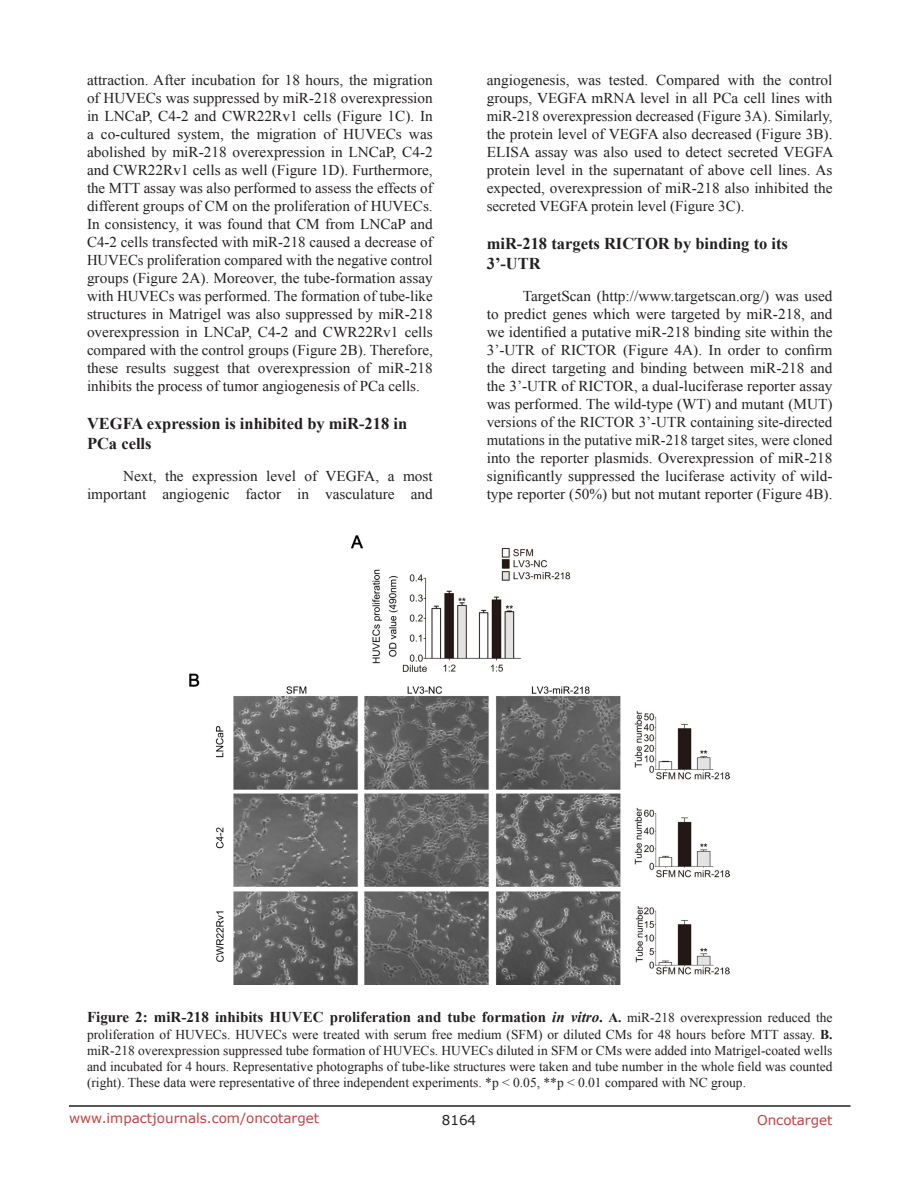
<style>
.page{position:relative;width:918px;height:1188px;background:#fff}
.page>*{position:absolute;margin:0;border:0;box-sizing:border-box;transform-origin:0 0}
.SubHeading{font:700 16.5px/19.8px "Times New Roman";color:#231f20}
.BodyText{font:15px/18px "Times New Roman";color:#231f20;text-align:justify}
.figuretext{font:700 15px "Times New Roman";color:#231f20}
.figuretext-2{font:13.5px/16.2px "Times New Roman";color:#231f20;text-align:justify}
.t1{font:13.5px "Verdana";color:#c24141}
.t2{font:13.5px "Verdana";color:#231f20}
.s1{font-style:italic}
.s2{font-size:13.5px}
.s3{font-weight:400;font-size:13.5px}
.s4{font-weight:700}
</style>
<div class="page">
<hr style="left:69px;top:1105px;width:781px;height:2px;background:#231f20">
<img style="left:190px;top:535px;width:540px;height:450px">
<p class="BodyText" style="left:87px;top:71px;width:347px">attraction. After incubation for 18 hours, the migration of HUVECs was suppressed by miR-218 overexpression in LNCaP, C4-2 and CWR22Rv1 cells (Figure 1C). In a co-cultured system, the migration of HUVECs was abolished by miR-218 overexpression in LNCaP, C4-2 and CWR22Rv1 cells as well (Figure 1D). Furthermore, the MTT assay was also performed to assess the effects of different groups of CM on the proliferation of HUVECs.<br>In consistency, it was found that CM from LNCaP and C4-2 cells transfected with miR-218 caused a decrease of HUVECs proliferation compared with the negative control groups (Figure 2A). Moreover, the tube-formation assay with HUVECs was performed. The formation of tube-like structures in Matrigel was also suppressed by miR-218 overexpression in LNCaP, C4-2 and CWR22Rv1 cells compared with the control groups (Figure 2B). Therefore, these results suggest that overexpression of miR-218 inhibits the process of tumor angiogenesis of PCa cells.</p>
<p class="SubHeading" style="left:87px;top:413px;width:322px">VEGFA expression is inhibited by miR-218 in<br>PCa cells</p>
<p class="BodyText" style="left:87px;top:466px;width:347px;text-align:right">Next, the expression level of VEGFA, a most important angiogenic factor in vasculature and</p>
<p class="BodyText" style="left:487px;top:71px;width:348px">angiogenesis, was tested. Compared with the control groups, VEGFA mRNA level in all PCa cell lines with miR-218 overexpression decreased (Figure 3A). Similarly, the protein level of VEGFA also decreased (Figure 3B).<br>ELISA assay was also used to detect secreted VEGFA protein level in the supernatant of above cell lines. As expected, overexpression of miR-218 also inhibited the secreted VEGFA protein level (Figure 3C).</p>
<p class="SubHeading" style="left:487px;top:233px;width:303px">miR-218 targets RICTOR by binding to its<br>3’-UTR</p>
<p class="BodyText" style="left:487px;top:286px;width:347px;text-indent:36px">TargetScan (http://www.targetscan.org/) was used to predict genes which were targeted by miR-218, and we identified a putative miR-218 binding site within the 3’-UTR of RICTOR (Figure 4A). In order to confirm the direct targeting and binding between miR-218 and the 3’-UTR of RICTOR, a dual-luciferase reporter assay was performed. The wild-type (WT) and mutant (MUT) versions of the RICTOR 3’-UTR containing site-directed mutations in the putative miR-218 target sites, were cloned into the reporter plasmids. Overexpression of miR-218 significantly suppressed the luciferase activity of wild&shy;type reporter (50%) but not mutant reporter (Figure 4B).</p>
<p class="figuretext" style="left:87px;top:1007px;width:747px">Figure 2: miR-218 inhibits HUVEC proliferation and tube formation <span class="s1">in vitro</span>. <span class="s2">A.</span> <span class="s3">miR-218 overexpression reduced the</span></p>
<p class="figuretext-2" style="left:87px;top:1026px;width:747px">proliferation of HUVECs. HUVECs were treated with serum free medium (SFM) or diluted CMs for 48 hours before MTT assay. <span class="s4">B. </span>miR-218 overexpression suppressed tube formation of HUVECs. HUVECs diluted in SFM or CMs were added into Matrigel-coated wells and incubated for 4 hours. Representative photographs of tube-like structures were taken and tube number in the whole field was counted (right). These data were representative of three independent experiments. *p &lt; 0.05, **p &lt; 0.01 compared with NC group.</p>
<p class="t1" style="left:69px;top:1109px;width:252px">www.impactjournals.com/oncotarget</p>
<p class="t2" style="left:442px;top:1111px;width:36px">8164</p>
<p class="t1" style="left:757px;top:1111px;width:77px">Oncotarget</p>
</div>
